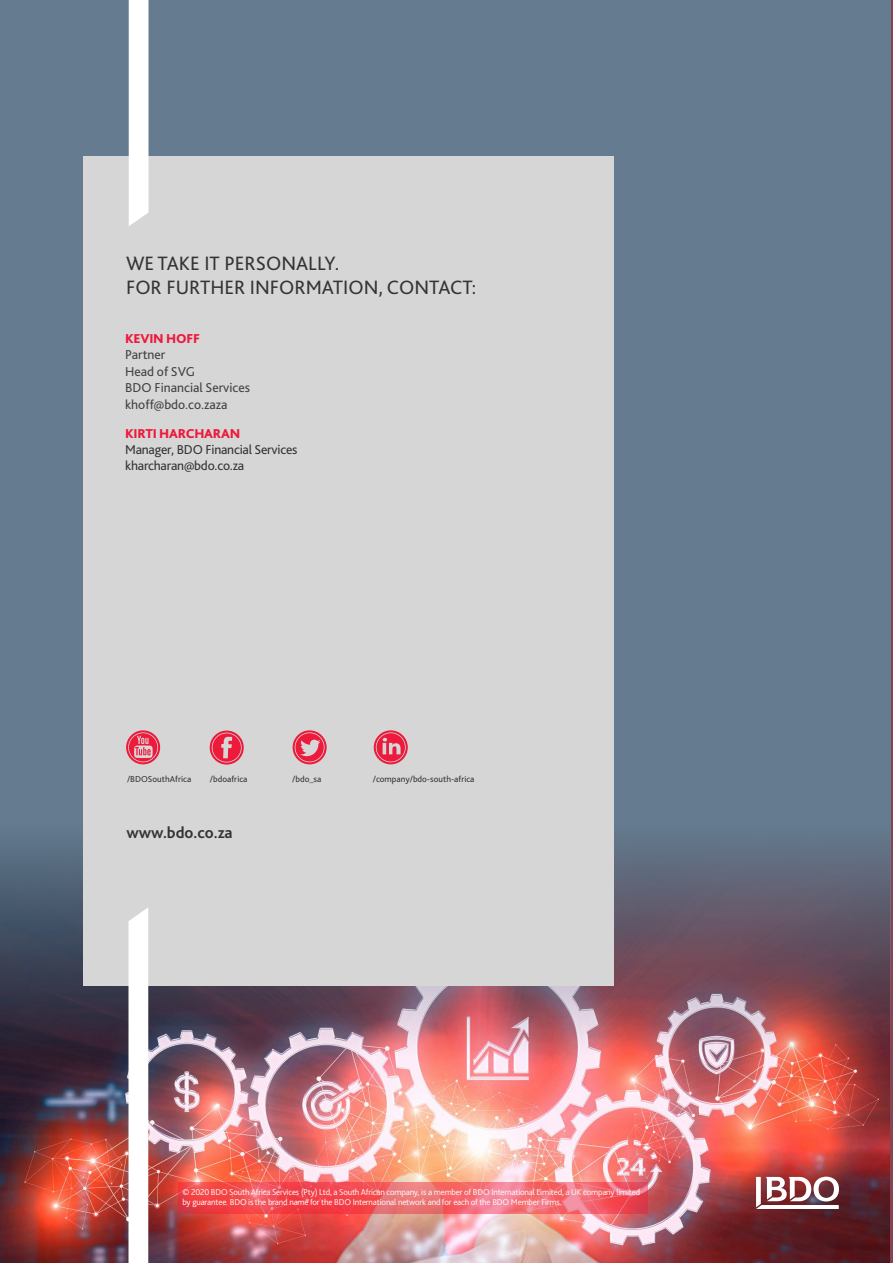
<style>
.page{position:relative;width:893px;height:1263px;background:#fff}
.page>*{position:absolute;margin:0;border:0;box-sizing:border-box;transform-origin:0 0}
.t1{font:20.25px/24.3px "Bliss 2";color:#343433}
.t2{font:700 16.5px "Bliss 2";color:#343433}
.t3{font:13.5px/16.5px "Bliss 2";color:#424241}
.t4{font:13.5px/16.2px "Bliss 2";letter-spacing:-.015em;color:#343433}
.t5{font:800 13.5px "Bliss 2";letter-spacing:-.015em;color:#ed1a3b}
.t6{font:9px "Bliss 2";color:#343433}
.t7{font:300 8.85px/10.6px "Bliss 2";letter-spacing:-.02em;color:#fff}
.s1{font-family:"Bliss Icelandic"}
</style>
<div class="page">
<img style="left:0;top:0;width:891px;height:1262px">
<svg style="left:179px;top:1182px;width:469px;height:32px;background:#f05d64"></svg>
<div style="left:84px;top:156px;width:530px;height:830px;background:#d6d6d6"></div>
<svg style="left:756px;top:1177px;width:83px;height:32px"></svg>
<svg style="left:210px;top:730px;width:34px;height:35px"></svg>
<svg style="left:126px;top:730px;width:34px;height:34px"></svg>
<svg style="left:293px;top:730px;width:34px;height:34px"></svg>
<svg style="left:374px;top:730px;width:34px;height:34px"></svg>
<svg style="left:129px;top:0;width:19px;height:226px"></svg>
<svg style="left:129px;top:908px;width:19px;height:354px"></svg>
<h1 class="t1" style="left:126px;top:251px;width:352px">WE TAKE IT PERSONALLY.<br>FOR FURTHER INFORMATION, CONTACT:</h1>
<h3 class="t5" style="left:125px;top:330px;width:76px">KEVIN HOFF</h3>
<h3 class="t3" style="left:125px;top:346px;width:126px">Partner<br>Head of SVG<br>BDO Financial Services khoff@bdo.co.zaza</h3>
<h3 class="t5" style="left:125px;top:425px;width:117px">KIRTI HARCHARAN</h3>
<h3 class="t4" style="left:125px;top:441px;width:174px">Manager, BDO Financial Services kharcharan@bdo.co.za</h3>
<p class="t6" style="left:127px;top:774px;width:66px">/BDOSouthAfrica</p>
<p class="t6" style="left:210px;top:774px;width:39px">/bdoafrica</p>
<p class="t6" style="left:292px;top:774px;width:31px">/bdo_sa</p>
<p class="t6" style="left:373px;top:774px;width:103px">/company/bdo-south-africa</p>
<h2 class="t2" style="left:127px;top:822px;width:108px">www.bdo.co.za</h2>
<p class="t7" style="left:182px;top:1186px;width:459px"><span class="s1">©</span> 2020 BDO South Africa Services (Pty) Ltd, a South African company, is a member of BDO International Limited, a UK company limited by guarantee. BDO is the brand name for the BDO International network and for each of the BDO Member Firms.</p>
</div>
